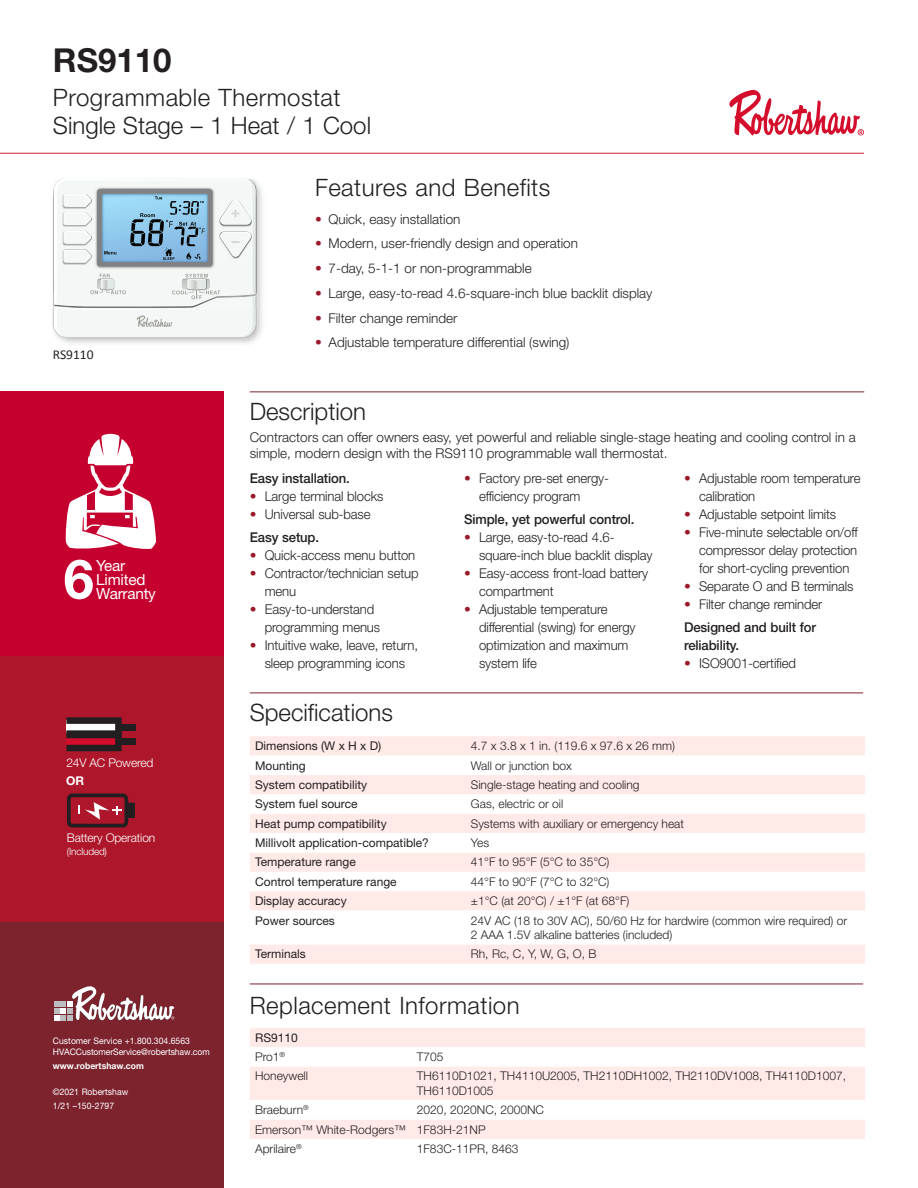
<style>
.page{position:relative;width:918px;height:1188px;background:#fff}
.page>*{position:absolute;margin:0;border:0;box-sizing:border-box;transform-origin:0 0}
.t1{font:700 54.6px "Helvetica Neue LT Std";color:#fff}
.t2{font:700 33px "Helvetica Neue LT Std";color:#231f20}
.t3{font:300 24px "Helvetica Neue LT Std";letter-spacing:.02em;color:#231f20}
.t4{font:300 24px "Helvetica Neue LT Std";color:#231f20}
.t5{font:15.3px/14.4px "Helvetica Neue LT Std";letter-spacing:-.015em;color:#fff}
.Body_-_front{font:300 13.5px/18px "Helvetica Neue LT Std";letter-spacing:-.01em;color:#231f20}
.Body_-_front-2{font:500 13.5px/18px "Helvetica Neue LT Std";letter-spacing:-.01em;color:#231f20}
.t6{font:13.5px "Calibri";color:#231f20}
.t7{font:300 12px/14.4px "Helvetica Neue LT Std";color:#231f20}
.t8{font:12px "Helvetica Neue LT Std";color:#231f20}
.t9{font:300 12px/17.5px "Helvetica Neue LT Std";letter-spacing:-.015em;color:#fff}
.t10{font:300 10.05px "Helvetica Neue LT Std";letter-spacing:-.015em;color:#fff}
.t11{font:9px/13.5px "Helvetica Neue LT Std";color:#fff;scale:.96 1}
.s1{font-weight:700}
.s2{color:#9a1a2a}
</style>
<div class="page">
<div style="left:0;top:392px;width:224px;height:265px;background:#c5002e"></div>
<div style="left:0;top:657px;width:224px;height:265px;background:#ae172b"></div>
<div style="left:0;top:922px;width:224px;height:266px;background:#7c232e"></div>
<img style="left:257px;top:183px;width:5px;height:8px">
<img style="left:60px;top:339px;width:7px;height:4px">
<img style="left:52px;top:293px;width:206px;height:46px">
<img style="left:53px;top:196px;width:1px;height:97px">
<img style="left:256px;top:196px;width:1px;height:97px">
<svg style="left:54px;top:179px;width:202px;height:158px"></svg>
<hr style="left:250px;top:693px;width:613px;height:1px;background:#7c232e">
<hr style="left:250px;top:392px;width:614px;height:1px;background:#7c232e">
<svg style="left:729px;top:90px;width:135px;height:46px"></svg>
<hr style="left:0;top:153px;width:864px;height:1px;background:#cf202f">
<div style="left:115px;top:724px;width:20px;height:6px;background:#231f20"></div>
<div style="left:115px;top:738px;width:20px;height:7px;background:#231f20"></div>
<svg style="left:66px;top:717px;width:56px;height:34px"></svg>
<svg style="left:67px;top:793px;width:68px;height:35px"></svg>
<svg style="left:66px;top:433px;width:90px;height:116px"></svg>
<div style="left:250px;top:1028px;width:615px;height:19px;background:#ffeae8"></div>
<svg style="left:250px;top:1067px;width:615px;height:72px;fill:#ffeae8"></svg>
<hr style="left:250px;top:984px;width:613px;height:1px;background:#7c232e">
<svg style="left:54px;top:986px;width:120px;height:35px"></svg>
<div style="left:250px;top:736px;width:615px;height:228px;background:#ffeae8"></div>
<svg style="left:250px;top:756px;width:615px;height:188px"></svg>
<p class="t2" style="left:53px;top:40px;width:120px">RS9110</p>
<p class="t3" style="left:53px;top:82px;width:289px">Programmable Thermostat</p>
<p class="t4" style="left:53px;top:111px;width:320px">Single Stage – 1 Heat / 1 Cool</p>
<p class="t6" style="left:53px;top:346px;width:42px">RS9110</p>
<p class="t1" style="left:64px;top:545px;width:32px">6</p>
<p class="t5" style="left:96px;top:558px;width:61px">Year<br>Limited<br>Warranty</p>
<p class="t9" style="left:66px;top:754px;width:89px">24V AC Powered<br><span class="s1">OR</span></p>
<p class="t9" style="left:67px;top:829px;width:90px">Battery Operation</p>
<p class="t10" style="left:67px;top:845px;width:42px">(Included)</p>
<p class="t11" style="left:53px;top:1034px;width:144px">Customer Service +1.800.304.6563</p>
<p class="t11" style="left:53px;top:1045px;width:165px">HVACCustomerService@robertshaw.com <span class="s1">www.robertshaw.com</span></p>
<p class="t11" style="left:53px;top:1085px;width:80px">©2021 Robertshaw<br>1/21 –150-2797</p>
<p class="t3" style="left:315px;top:173px;width:237px">Features and Benefits</p>
<p class="Body_-_front" style="left:315px;top:209px;width:147px"><span class="s2">•</span> Quick, easy installation</p>
<p class="Body_-_front" style="left:315px;top:234px;width:265px"><span class="s2">•</span> Modern, user-friendly design and operation</p>
<p class="Body_-_front" style="left:315px;top:259px;width:218px"><span class="s2">•</span> 7-day, 5-1-1 or non-programmable</p>
<p class="Body_-_front" style="left:315px;top:284px;width:339px"><span class="s2">•</span> Large, easy-to-read 4.6-square-inch blue backlit display</p>
<p class="Body_-_front" style="left:315px;top:308px;width:144px"><span class="s2">•</span> Filter change reminder</p>
<p class="Body_-_front" style="left:315px;top:333px;width:256px"><span class="s2">•</span> Adjustable temperature differential (swing)</p>
<p class="t4" style="left:250px;top:397px;width:118px">Description</p>
<p class="Body_-_front" style="left:250px;top:429px;width:607px;line-height:16.2px">Contractors can offer owners easy, yet powerful and reliable single-stage heating and cooling control in a simple, modern design with the RS9110 programmable wall thermostat.</p>
<p class="Body_-_front-2" style="left:250px;top:469px;width:102px">Easy installation.</p>
<p class="Body_-_front" style="left:250px;top:487px;width:135px"><span class="s2">•</span> Large terminal blocks</p>
<p class="Body_-_front" style="left:250px;top:505px;width:122px"><span class="s2">•</span> Universal sub-base</p>
<p class="Body_-_front-2" style="left:250px;top:528px;width:71px">Easy setup.</p>
<p class="Body_-_front" style="left:250px;top:546px;width:167px"><span class="s2">•</span> Quick-access menu button</p>
<p class="Body_-_front" style="left:265px;top:564px;width:155px;text-indent:-15px"><span class="s2">•</span> Contractor/technician setup menu</p>
<p class="Body_-_front" style="left:265px;top:600px;width:117px;text-indent:-15px"><span class="s2">•</span> Easy-to-understand programming menus</p>
<p class="Body_-_front" style="left:250px;top:636px;width:170px;text-align:center"><span class="s2">•</span> Intuitive wake, leave, return, sleep programming icons</p>
<p class="t4" style="left:250px;top:698px;width:145px">Specifications</p>
<p class="Body_-_front" style="left:479px;top:469px;width:132px;text-indent:-15px"><span class="s2">•</span> Factory pre-set energy&shy;efficiency program</p>
<p class="Body_-_front-2" style="left:464px;top:510px;width:172px">Simple, yet powerful control.</p>
<p class="Body_-_front" style="left:479px;top:528px;width:175px;text-indent:-15px"><span class="s2">•</span> Large, easy-to-read 4.6- square-inch blue backlit display</p>
<p class="Body_-_front" style="left:479px;top:564px;width:171px;text-indent:-15px"><span class="s2">•</span> Easy-access front-load battery compartment</p>
<p class="Body_-_front" style="left:479px;top:600px;width:158px;text-indent:-15px"><span class="s2">•</span> Adjustable temperature differential (swing) for energy optimization and maximum system life</p>
<p class="Body_-_front" style="left:699px;top:469px;width:163px;text-indent:-15px"><span class="s2">•</span> Adjustable room temperature calibration</p>
<p class="Body_-_front" style="left:684px;top:505px;width:154px"><span class="s2">•</span> Adjustable setpoint limits</p>
<p class="Body_-_front" style="left:699px;top:523px;width:160px;text-align:justify;text-indent:-15px"><span class="s2">•</span> Five-minute selectable on/off compressor delay protection for short-cycling prevention</p>
<p class="Body_-_front" style="left:684px;top:577px;width:171px"><span class="s2">•</span> Separate O and B terminals</p>
<p class="Body_-_front" style="left:684px;top:595px;width:140px"><span class="s2">•</span> Filter change reminder</p>
<p class="Body_-_front-2" style="left:684px;top:618px;width:134px">Designed and built for reliability.</p>
<p class="Body_-_front" style="left:684px;top:654px;width:113px"><span class="s2">•</span> ISO9001-certified</p>
<p class="t8" style="left:255px;top:739px;width:128px">Dimensions (W x H x D)</p>
<p class="t7" style="left:471px;top:739px;width:206px">4.7 x 3.8 x 1 in. (119.6 x 97.6 x 26 mm)</p>
<p class="t8" style="left:255px;top:758px;width:52px">Mounting</p>
<p class="t7" style="left:471px;top:758px;width:103px">Wall or junction box</p>
<p class="t8" style="left:255px;top:778px;width:114px">System compatibility</p>
<p class="t7" style="left:471px;top:777px;width:170px">Single-stage heating and cooling</p>
<p class="t8" style="left:255px;top:797px;width:104px">System fuel source</p>
<p class="t7" style="left:471px;top:797px;width:94px">Gas, electric or oil</p>
<p class="t8" style="left:255px;top:816px;width:133px">Heat pump compatibility</p>
<p class="t7" style="left:471px;top:816px;width:215px">Systems with auxiliary or emergency heat</p>
<p class="t8" style="left:255px;top:836px;width:175px">Millivolt application-compatible?</p>
<p class="t7" style="left:471px;top:835px;width:20px">Yes</p>
<p class="t8" style="left:255px;top:855px;width:102px">Temperature range</p>
<p class="t7" style="left:471px;top:855px;width:140px">41°F to 95°F (5°C to 35°C)</p>
<p class="t8" style="left:255px;top:874px;width:143px">Control temperature range</p>
<p class="t7" style="left:471px;top:874px;width:140px">44°F to 90°F (7°C to 32°C)</p>
<p class="t8" style="left:255px;top:894px;width:93px">Display accuracy</p>
<p class="t7" style="left:471px;top:893px;width:160px">±1°C (at 20°C) / ±1°F (at 68°F)</p>
<p class="t8" style="left:255px;top:913px;width:81px">Power sources</p>
<p class="t7" style="left:471px;top:913px;width:378px">24V AC (18 to 30V AC), 50/60 Hz for hardwire (common wire required) or<br>2 AAA 1.5V alkaline batteries (included)</p>
<p class="t8" style="left:255px;top:947px;width:52px">Terminals</p>
<p class="t7" style="left:471px;top:947px;width:127px">Rh, Rc, C, Y, W, G, O, B</p>
<p class="t3" style="left:250px;top:991px;width:271px">Replacement Information</p>
<p class="t8" style="left:255px;top:1030px;width:44px">RS9110</p>
<p class="t7" style="left:255px;top:1049px;width:32px">Pro1<sup>®</sup></p>
<p class="t7" style="left:417px;top:1049px;width:28px">T705</p>
<p class="t7" style="left:255px;top:1069px;width:54px">Honeywell</p>
<p class="t7" style="left:417px;top:1069px;width:431px">TH6110D1021, TH4110U2005, TH2110DH1002, TH2110DV1008, TH4110D1007,</p>
<p class="t7" style="left:417px;top:1083px;width:78px">TH6110D1005</p>
<p class="t7" style="left:255px;top:1102px;width:55px">Braeburn<sup>®</sup></p>
<p class="t7" style="left:417px;top:1102px;width:129px">2020, 2020NC, 2000NC</p>
<p class="t7" style="left:255px;top:1122px;width:152px">Emerson™ White-Rodgers™</p>
<p class="t7" style="left:417px;top:1122px;width:70px">1F83H-21NP</p>
<p class="t7" style="left:255px;top:1141px;width:48px">Aprilaire<sup>®</sup></p>
<p class="t7" style="left:417px;top:1141px;width:103px">1F83C-11PR, 8463</p>
</div>
